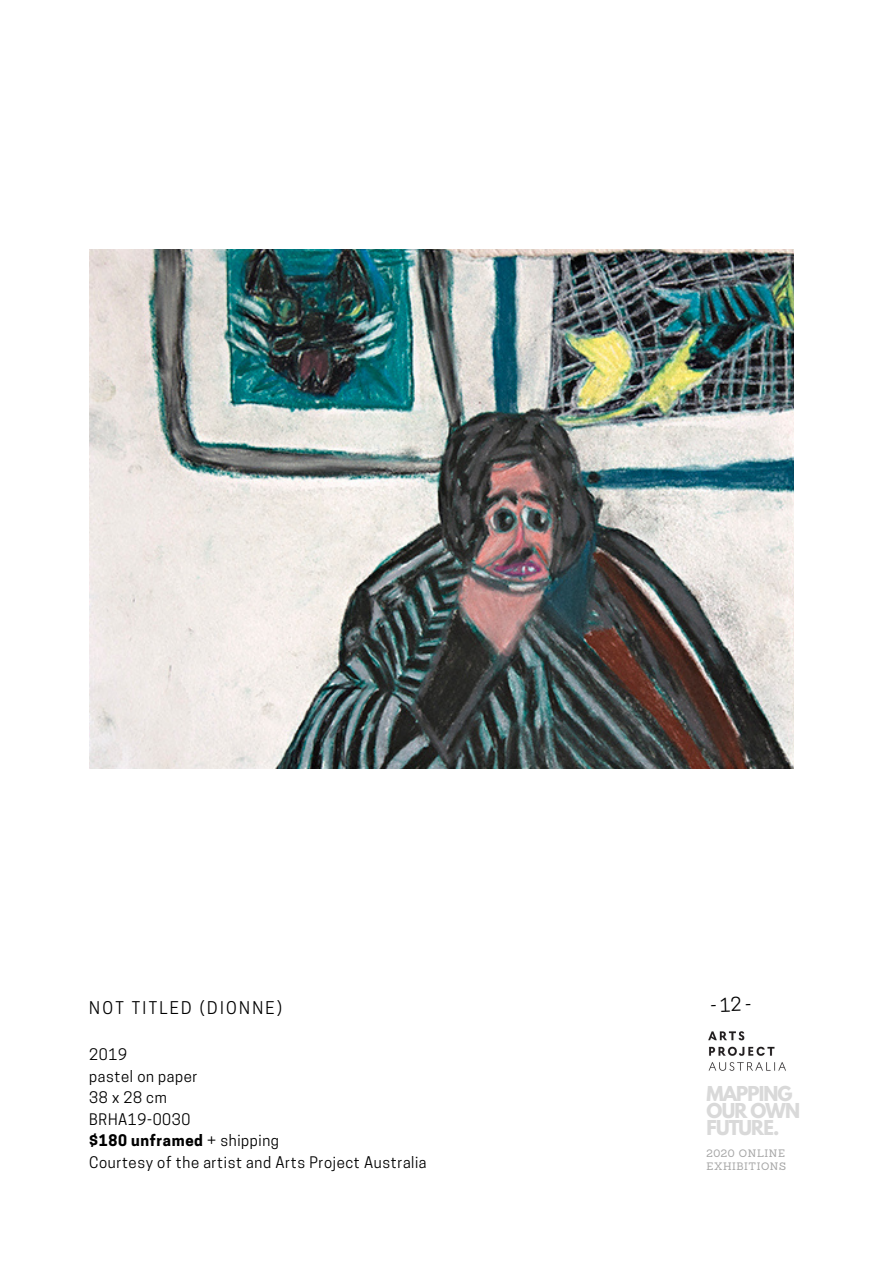
<style>
.page{position:relative;width:893px;height:1264px;background:#fff}
.page>*{position:absolute;margin:0;border:0;box-sizing:border-box;transform-origin:0 0}
.t1{font:700 18.15px/17px "League Spartan";letter-spacing:-.05em;color:#d9d9d9}
.t2{font:18px "Cooper Hewitt";color:#000}
.t3{font:16.5px "Cooper Hewitt";letter-spacing:.14em;color:#000}
.t4{font:15px "Cooper Hewitt";letter-spacing:.04em;color:#000}
.t5{font:700 15px "Cooper Hewitt";letter-spacing:.04em;color:#000}
.t6{font:15px "Cooper Hewitt";letter-spacing:.16em;color:#000}
.t7{font:10.5px/13.5px "Sanchez";letter-spacing:.05em;color:#a6a6a6}
.s1{font-weight:400}
</style>
<div class="page">
<img style="left:708px;top:1031px;width:78px;height:40px">
<img style="left:89px;top:249px;width:704px;height:519px">
<p class="t3" style="left:89px;top:1001px;width:194px">NOT TITLED (DIONNE)</p>
<p class="t4" style="left:89px;top:1049px;width:39px">2019</p>
<p class="t4" style="left:89px;top:1070px;width:110px">pastel on paper</p>
<p class="t6" style="left:89px;top:1092px;width:79px">38x28cm</p>
<p class="t4" style="left:89px;top:1113px;width:103px">BRHA19-0030</p>
<p class="t5" style="left:89px;top:1135px;width:191px">$180 unframed <span class="s1">+ shipping</span></p>
<p class="t4" style="left:89px;top:1156px;width:339px">Courtesy of the artist and Arts Project Australia</p>
<p class="t2" style="left:710px;top:998px;width:42px;rotate:-2deg">-12-</p>
<p class="t1" style="left:706px;top:1087px;width:95px">MAPPING<br>OUR OWN</p>
<p class="t1" style="left:706px;top:1121px;width:74px">FUTURE.</p>
<p class="t7" style="left:706px;top:1146px;width:81px">2020 ONLINE<br>EXHIBITIONS</p>
</div>
